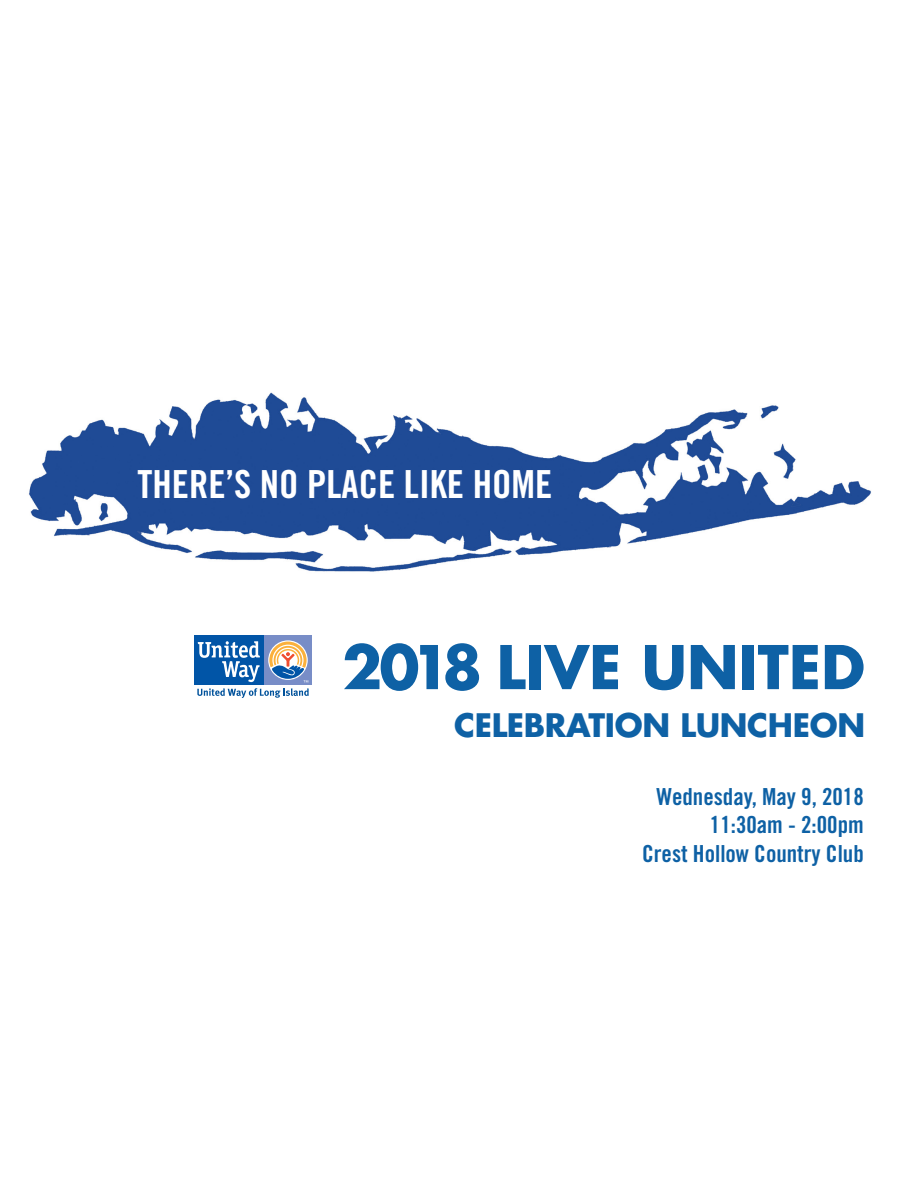
<style>
.page{position:relative;width:918px;height:1188px;background:#fff}
.page>*{position:absolute;margin:0;border:0;box-sizing:border-box;transform-origin:0 0}
.t1{font:700 58.65px "Futura Std";color:#0e61a5}
.t2{font:38.7px "Trade Gothic Bold Cond Twenty";color:#fff}
.t3{font:700 31.5px "Futura Std";letter-spacing:-.01em;color:#0e61a5}
.t4{font:23.55px/28.2px "Trade Gothic Bold Cond Twenty";color:#0e61a5;text-align:right}
</style>
<div class="page">
<img style="left:29px;top:392px;width:842px;height:180px">
<svg style="left:194px;top:635px;width:118px;height:1px"></svg>
<div style="left:264px;top:636px;width:48px;height:49px;background:#788dc7"></div>
<div style="left:194px;top:636px;width:70px;height:49px;background:#0155a7"></div>
<svg style="left:197px;top:641px;width:112px;height:57px"></svg>
<h2 class="t2" style="left:137px;top:460px;width:416px">THERE’S NO PLACE LIKE HOME</h2>
<h1 class="t1" style="left:342px;top:628px;width:525px">2018 LIVE UNITED</h1>
<h3 class="t3" style="left:454px;top:704px;width:412px">CELEBRATION LUNCHEON</h3>
<p class="t4" style="left:642px;top:783px;width:223px">Wednesday, May 9, 2018<br>11:30am - 2:00pm<br>Crest Hollow Country Club</p>
</div>
